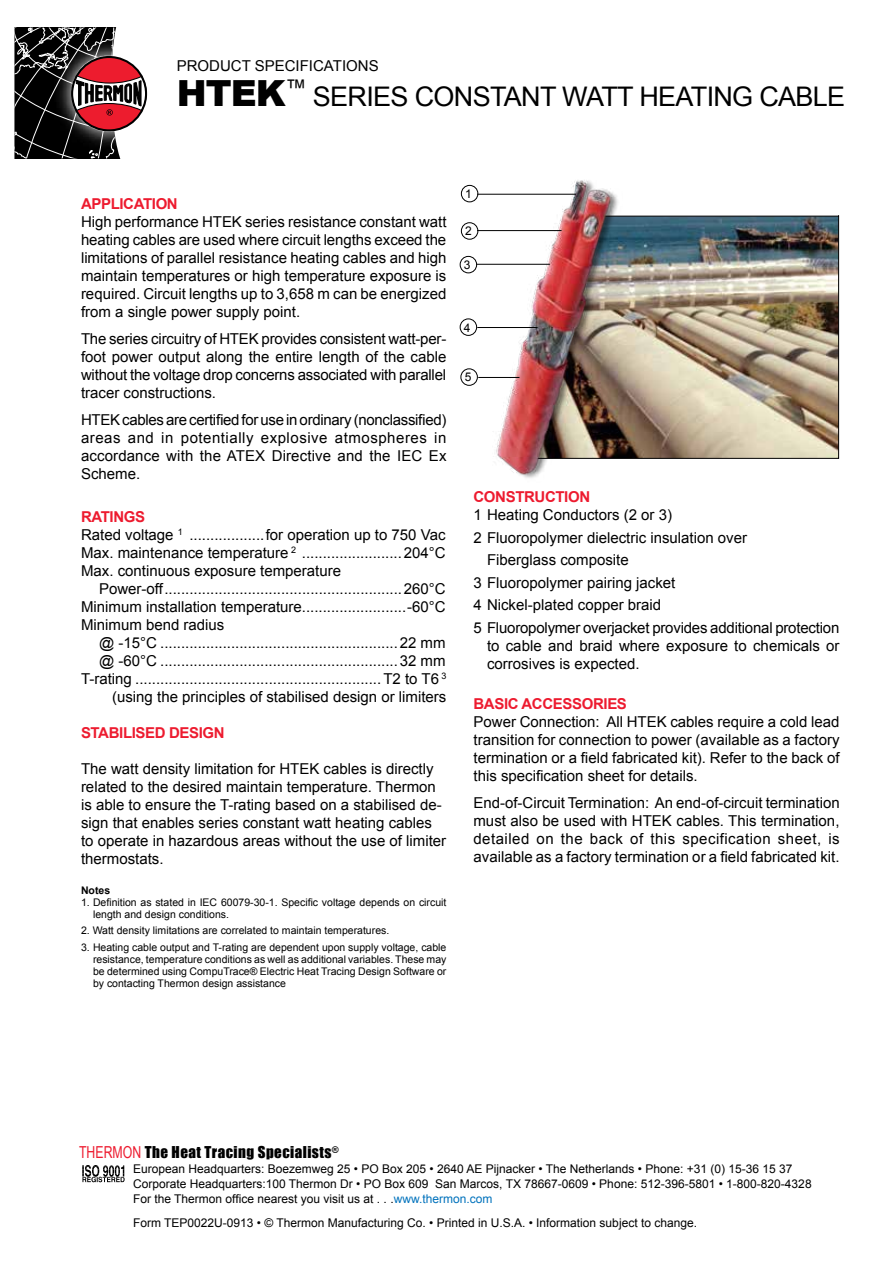
<style>
.page{position:relative;width:893px;height:1263px;background:#fff}
.page>*{position:absolute;margin:0;border:0;box-sizing:border-box;transform-origin:0 0}
.t1{font:27px "Arial";letter-spacing:-.025em;color:#000}
.t2{font:15px/18px "Arial";color:#000;text-align:justify}
.t3{font:700 15px "Arial";letter-spacing:-.025em;color:#ed1b2f}
.t4{font:15px "Impact";letter-spacing:.03em;color:#000}
.t5{font:15px "Arial";color:#000101}
.t6{font:12px/15px "Arial";color:#000}
.t7{font:10.5px/12px "Arial";color:#000}
.t8{font:700 10.5px "Arial";color:#000}
.s1{font-weight:900;font-size:36px}
.s2{font-weight:700;color:#ed1b2f}
.s3{font-family:"Arial Narrow";font-size:16.5px;color:#ed1b2f}
.s4{color:#0072bc}
</style>
<div class="page">
<svg style="left:14px;top:27px;width:133px;height:131px"></svg>
<div style="left:71px;top:56px;width:76px;height:75px;border:2px solid #000;border-radius:50%"></div>
<svg style="left:82px;top:1165px;width:43px;height:17px"></svg>
<img style="left:631px;top:215px;width:208px;height:244px">
<img style="left:468px;top:180px;width:163px;height:298px">
<hr style="left:477px;top:194px;width:99px;height:1px;background:#000">
<hr style="left:477px;top:327px;width:61px;height:1px;background:#000">
<hr style="left:478px;top:377px;width:41px;height:1px;background:#000">
<hr style="left:476px;top:264px;width:74px;height:1px;background:#000">
<hr style="left:477px;top:230px;width:85px;height:1px;background:#000">
<div style="left:461px;top:185px;width:17px;height:17px;border:1px solid #000;border-radius:50%"></div>
<div style="left:461px;top:222px;width:17px;height:18px;border:1px solid #000;border-radius:50%"></div>
<div style="left:460px;top:256px;width:17px;height:17px;border:1px solid #000;border-radius:50%"></div>
<div style="left:460px;top:318px;width:17px;height:18px;border:1px solid #000;border-radius:50%"></div>
<div style="left:460px;top:368px;width:18px;height:18px;border:1px solid #000;border-radius:50%"></div>
<p class="t5" style="left:177px;top:56px;width:22px">Product</p>
<p class="t5" style="left:255px;top:56px;width:20px">Specifications</p>
<h1 class="t1" style="left:177px;top:79px;width:170px"><span class="s1">HTEK</span><sup>™</sup> Series</h1>
<h1 class="t1" style="left:415px;top:79px;width:38px">Constant</h1>
<h1 class="t1" style="left:562px;top:79px;width:41px">Watt</h1>
<h1 class="t1" style="left:639px;top:79px;width:34px">Heatin</h1>
<h1 class="t1" style="left:732px;top:79px;width:111px">g Cable</h1>
<p class="t3" style="left:81px;top:194px;width:98px">APPLICATION</p>
<p class="t2" style="left:81px;top:213px;width:367px">High performance HTEK series resistance constant watt heating cables are used where circuit lengths exceed the limitations of parallel resistance heating cables and high maintain temperatures or high temperature exposure is required. Circuit lengths up to 3,658 m can be energized from a single power supply point.</p>
<p class="t2" style="left:81px;top:330px;width:367px">The series circuitry of HTEK provides consistent watt-per&shy;foot power output along the entire length of the cable without the voltage drop concerns associated with parallel tracer constructions.</p>
<p class="t2" style="left:81px;top:411px;width:367px">HTEK cables are certified for use in ordinary (nonclassified) areas and in potentially explosive atmospheres in accordance with the ATEX Directive and the IEC Ex Scheme.</p>
<p class="t2" style="left:81px;top:508px;width:366px;text-align:left"><span class="s2">RATINGS<br></span>Rated voltage <sup>1</sup> ..................for operation up to 750 Vac Max. maintenance temperature <sup>2</sup> ........................204°C Max. continuous exposure temperature</p>
<p class="t2" style="left:81px;top:580px;width:366px;text-indent:18px">Power-off.........................................................260°C Minimum installation temperature.........................-60°C Minimum bend radius</p>
<p class="t2" style="left:81px;top:634px;width:367px;text-align:right">@ -15°C .........................................................22 mm @ -60°C .........................................................32 mm T-rating ...........................................................T2 to T6 <sup>3 </sup>(using the principles of stabilised design or limiters</p>
<p class="t3" style="left:81px;top:722px;width:145px">STABILISED DESIGN</p>
<p class="t2" style="left:81px;top:760px;width:367px;text-align:left">The watt density limitation for HTEK cables is directly related to the desired maintain temperature. Thermon is able to ensure the T-rating based on a stabilised de&shy;sign that enables series constant watt heating cables to operate in hazardous areas without the use of limiter thermostats.</p>
<p class="t8" style="left:81px;top:883px;width:31px">NOTES</p>
<p class="t7" style="left:93px;top:896px;width:355px;text-indent:-12px">1. Definition as stated in IEC 60079-30-1. Specific voltage depends on circuit length and design conditions.</p>
<p class="t7" style="left:81px;top:925px;width:310px">2. Watt density limitations are correlated to maintain temperatures.</p>
<p class="t7" style="left:93px;top:941px;width:355px;text-align:justify;text-indent:-12px">3. Heating cable output and T-rating are dependent upon supply voltage, cable resistance, temperature conditions as well as additional variables. These may be determined using CompuTrace® Electric Heat Tracing Design Software or by contacting Thermon design assistance</p>
<p class="t6" style="left:465px;top:186px;width:8px">1</p>
<p class="t6" style="left:465px;top:224px;width:8px">2</p>
<p class="t6" style="left:464px;top:257px;width:8px">3</p>
<p class="t6" style="left:464px;top:320px;width:8px">4</p>
<p class="t6" style="left:465px;top:370px;width:8px">5</p>
<p class="t3" style="left:473px;top:487px;width:118px">CONSTRUCTION</p>
<p class="t2" style="left:473px;top:506px;width:200px">1 Heating Conductors (2 or 3)</p>
<p class="t2" style="left:473px;top:528px;width:275px">2 Fluoropolymer dielectric insulation over</p>
<p class="t2" style="left:487px;top:551px;width:143px">Fiberglass composite</p>
<p class="t2" style="left:473px;top:573px;width:203px">3 Fluoropolymer pairing jacket</p>
<p class="t2" style="left:473px;top:596px;width:189px">4 Nickel-plated copper braid</p>
<p class="t2" style="left:473px;top:618px;width:367px">5 Fluoropolymer overjacket provides additional protection</p>
<p class="t2" style="left:487px;top:636px;width:354px">to cable and braid where exposure to chemicals or corrosives is expected.</p>
<p class="t3" style="left:473px;top:694px;width:60px">BASIC ACC</p>
<p class="t3" style="left:553px;top:694px;width:76px">ESSORIES</p>
<p class="t2" style="left:473px;top:713px;width:368px">Power Connection: All HTEK cables require a cold lead transition for connection to power (available as a factory termination or a field fabricated kit). Refer to the back of this specification sheet for details.</p>
<p class="t2" style="left:473px;top:794px;width:368px">End-of-Circuit Termination: An end-of-circuit termination must also be used with HTEK cables. This termination, detailed on the back of this specification sheet, is available as a factory termination or a field fabricated kit.</p>
<p class="t4" style="left:79px;top:1140px;width:261px"><span class="s3">THERMON</span> The Heat Tracing Specialists<sup>®</sup></p>
<p class="t6" style="left:133px;top:1161px;width:680px">European Headquarters: Boezemweg 25 • PO Box 205 • 2640 AE Pijnacker • The Netherlands • Phone: +31 (0) 15-36 15 37<br>Corporate Headquarters:100 Thermon Dr • PO Box 609 San Marcos, TX 78667-0609 • Phone: 512-396-5801 • 1-800-820-4328<br>For the Thermon office nearest you visit us at . . .<span class="s4">www.thermon.com</span></p>
<p class="t6" style="left:133px;top:1215px;width:565px">Form TEP0022U-0913 • © Thermon Manufacturing Co. • Printed in U.S.A. • Information subject to change.</p>
</div>
